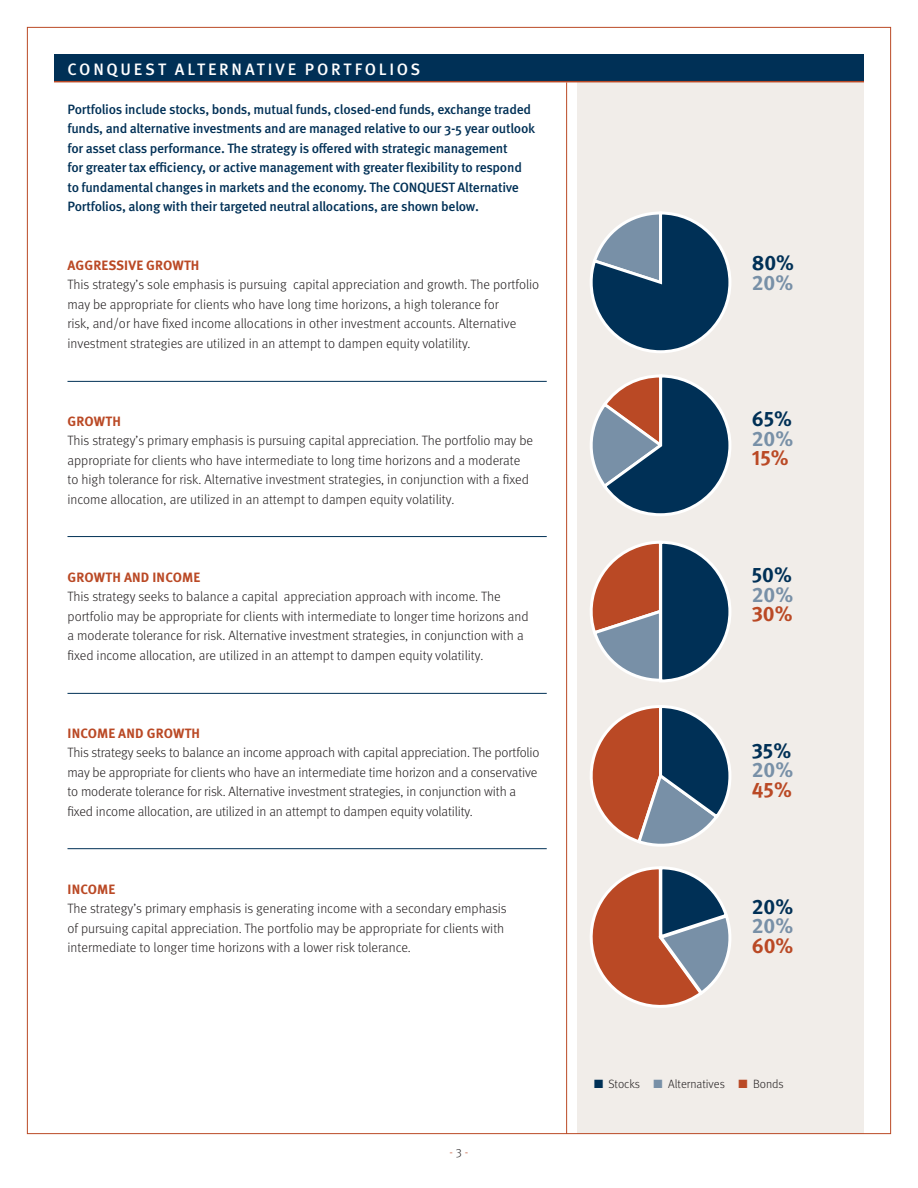
<style>
.page{position:relative;width:918px;height:1188px;background:#fff}
.page>*{position:absolute;margin:0;border:0;box-sizing:border-box;transform-origin:0 0}
.t1{font:700 21px "Meta OT";color:#003056}
.t2{font:700 21px "Meta OT";color:#7890a7}
.t3{font:700 21px "Meta OT";color:#ba4925}
.t4{font:500 16.5px "Meta OT";letter-spacing:.165em;color:#fff}
.t5{font:300 13.5px/19.5px "Meta OT";color:#231f20}
.t6{font:500 13.5px/19.5px "Meta OT";letter-spacing:-.02em;color:#003056}
.t7{font:700 13.5px "Meta OT";letter-spacing:.01em;color:#ba4925}
.t8{font:300 12px "Meta OT";color:#231f20}
.t9{font:300 12px "Meta OT";color:#ba4925}
.s1{color:#231f20}
.s2{color:#003056}
.s3{color:#7890a7}
.s4{color:#ba4925}
</style>
<div class="page">
<div style="left:577px;top:54px;width:287px;height:1080px;background:#f1ede9"></div>
<svg style="left:590px;top:211px;width:141px;height:142px"></svg>
<svg style="left:590px;top:374px;width:141px;height:142px"></svg>
<svg style="left:590px;top:541px;width:141px;height:141px"></svg>
<svg style="left:590px;top:705px;width:141px;height:142px"></svg>
<svg style="left:590px;top:866px;width:141px;height:142px"></svg>
<div style="left:54px;top:54px;width:810px;height:27px;background:#003056"></div>
<hr style="left:566px;top:82px;width:1px;height:1052px;background:#ba4925">
<hr style="left:68px;top:381px;width:479px;height:1px;background:#003056">
<hr style="left:68px;top:536px;width:479px;height:1px;background:#003056">
<hr style="left:68px;top:693px;width:479px;height:1px;background:#003056">
<hr style="left:68px;top:848px;width:479px;height:1px;background:#003056">
<hr style="left:54px;top:81px;width:810px;height:1px;background:#ba4925">
<p class="t4" style="left:68px;top:59px;width:354px">CONQUEST ALTERNATIVE PORTFOLIOS</p>
<p class="t6" style="left:68px;top:99px;width:469px">Portfolios include stocks, bonds, mutual funds, closed-end funds, exchange traded funds, and alternative investments and are managed relative to our 3-5 year outlook for asset class performance. The strategy is offered with strategic management<br>for greater tax efficiency, or active management with greater flexibility to respond to fundamental changes in markets and the economy. The CONQUEST Alternative Portfolios, along with their targeted neutral allocations, are shown below.</p>
<p class="t7" style="left:68px;top:256px;width:133px">AGGRESSIVE GROWTH</p>
<p class="t5" style="left:68px;top:275px;width:473px">This strategy’s sole emphasis is pursuing capital appreciation and growth. The portfolio may be appropriate for clients who have long time horizons, a high tolerance for<br>risk, and/or have fixed income allocations in other investment accounts. Alternative investment strategies are utilized in an attempt to dampen equity volatility.</p>
<p class="t7" style="left:68px;top:412px;width:55px">GROWTH</p>
<p class="t5" style="left:68px;top:431px;width:467px">This strategy’s primary emphasis is pursuing capital appreciation. The portfolio may be appropriate for clients who have intermediate to long time horizons and a moderate to high tolerance for risk. Alternative investment strategies, in conjunction with a fixed income allocation, are utilized in an attempt to dampen equity volatility.</p>
<p class="t7" style="left:68px;top:568px;width:134px">GROWTH AND INCOME</p>
<p class="t5" style="left:68px;top:587px;width:463px">This strategy seeks to balance a capital appreciation approach with income. The portfolio may be appropriate for clients with intermediate to longer time horizons and a moderate tolerance for risk. Alternative investment strategies, in conjunction with a fixed income allocation, are utilized in an attempt to dampen equity volatility.</p>
<p class="t7" style="left:68px;top:724px;width:134px">INCOME AND GROWTH</p>
<p class="t5" style="left:68px;top:743px;width:474px">This strategy seeks to balance an income approach with capital appreciation. The portfolio may be appropriate for clients who have an intermediate time horizon and a conservative to moderate tolerance for risk. Alternative investment strategies, in conjunction with a fixed income allocation, are utilized in an attempt to dampen equity volatility.</p>
<p class="t7" style="left:68px;top:880px;width:49px">INCOME</p>
<p class="t5" style="left:68px;top:899px;width:441px">The strategy’s primary emphasis is generating income with a secondary emphasis of pursuing capital appreciation. The portfolio may be appropriate for clients with intermediate to longer time horizons with a lower risk tolerance.</p>
<p class="t9" style="left:450px;top:1145px;width:20px">- <span class="s1">3</span> -</p>
<p class="t1" style="left:752px;top:250px;width:44px">80%</p>
<p class="t2" style="left:752px;top:269px;width:43px">20%</p>
<p class="t1" style="left:752px;top:406px;width:42px">65%</p>
<p class="t2" style="left:752px;top:425px;width:43px">20%</p>
<p class="t3" style="left:752px;top:445px;width:39px">15%</p>
<p class="t1" style="left:752px;top:562px;width:42px">50%</p>
<p class="t2" style="left:752px;top:581px;width:43px">20%</p>
<p class="t3" style="left:752px;top:601px;width:43px">30%</p>
<p class="t1" style="left:752px;top:737px;width:41px">35%</p>
<p class="t2" style="left:752px;top:757px;width:43px">20%</p>
<p class="t3" style="left:752px;top:776px;width:42px">45%</p>
<p class="t1" style="left:752px;top:893px;width:43px">20%</p>
<p class="t2" style="left:752px;top:913px;width:43px">20%</p>
<p class="t3" style="left:752px;top:932px;width:43px">60%</p>
<p class="t8" style="left:594px;top:1076px;width:191px"><span class="s2">■</span> Stocks <span class="s3">■</span> Alternatives <span class="s4">■</span> Bonds</p>
</div>
